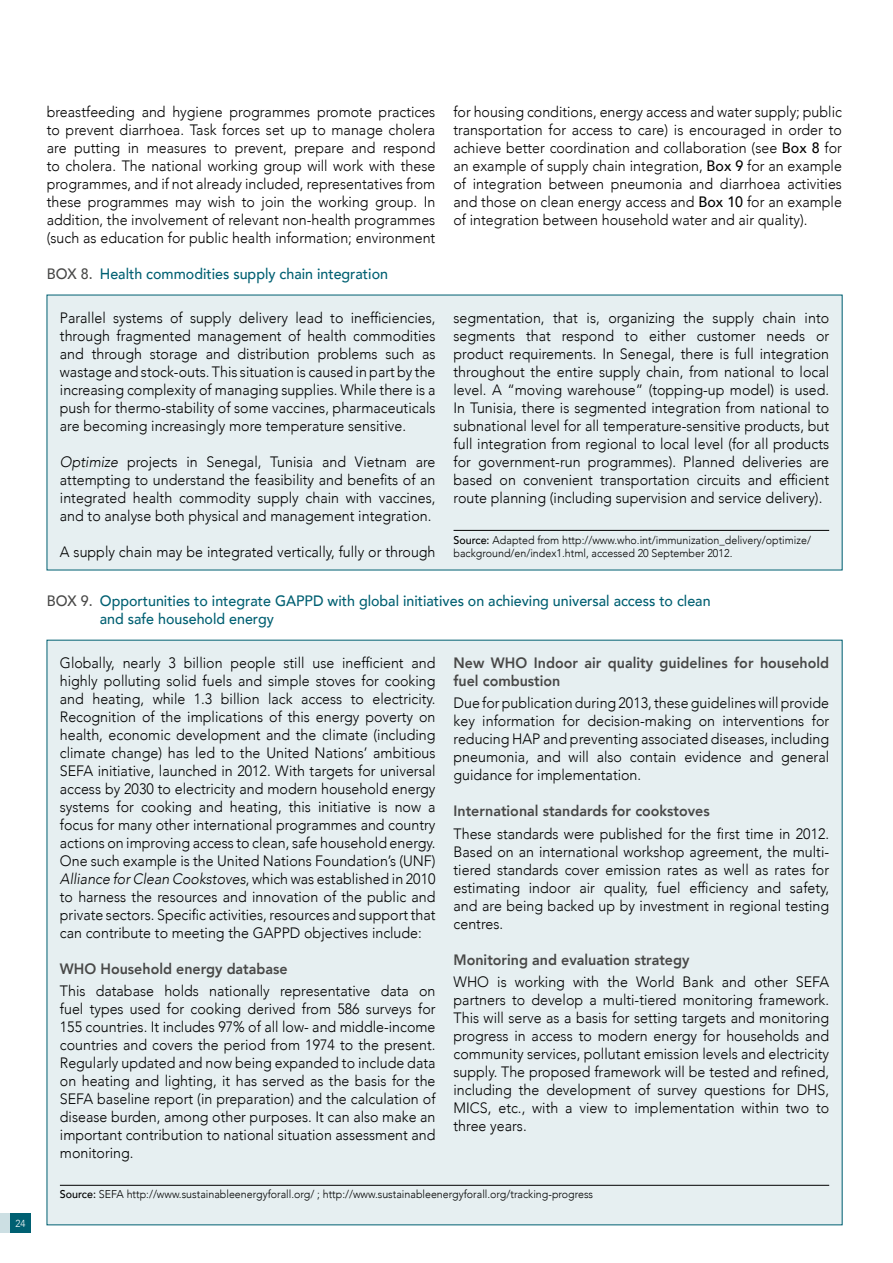
<style>
.page{position:relative;width:893px;height:1263px;background:#fff}
.page>*{position:absolute;margin:0;border:0;box-sizing:border-box;transform-origin:0 0}
.t1{font:300 15px/18px "Avenir";color:#000;text-align:justify;scale:.95 1}
.t2{font:500 15px/18px "Avenir";color:#006072;scale:.95 1}
.t3{font:800 15px/18px "Avenir";color:#484847;scale:.95 1}
.t4{font:300 11.25px/13.5px "Avenir";color:#000;scale:.95 1}
.t5{font:300 10.2px "Avenir";color:#fff;scale:.95 1}
.s1{font-weight:500}
.s2{color:#484847}
.s3{font-style:italic}
</style>
<div class="page">
<div style="left:0;top:1213px;width:10px;height:20px;background:#ccdfe3"></div>
<div style="left:10px;top:1213px;width:21px;height:20px;background:#006072"></div>
<div style="left:47px;top:295px;width:795px;height:275px;background:#e6eff1"></div>
<hr style="left:454px;top:530px;width:375px;height:1px;background:#000">
<div style="left:47px;top:640px;width:795px;height:585px;background:#e6eff1"></div>
<hr style="left:60px;top:1185px;width:769px;height:1px;background:#000">
<p class="t5" style="left:15px;top:1217px;width:12px">24</p>
<p class="t1" style="left:47px;top:103px;width:411px">breastfeeding and hygiene programmes promote practices to prevent diarrhoea. Task forces set up to manage cholera are putting in measures to prevent, prepare and respond to cholera. The national working group will work with these programmes, and if not already included, representatives from these programmes may wish to join the working group. In addition, the involvement of relevant non-health programmes (such as education for public health information; environment</p>
<p class="t1" style="left:453px;top:103px;width:411px">for housing conditions, energy access and water supply; public transportation for access to care) is encouraged in order to achieve better coordination and collaboration (see <span class="s1">Box 8</span> for an example of supply chain integration, <span class="s1">Box 9</span> for an example of integration between pneumonia and diarrhoea activities and those on clean energy access and <span class="s1">Box 10</span> for an example of integration between household water and air quality).</p>
<p class="t2" style="left:47px;top:264px;width:361px"><span class="s2">Box 8.</span> Health commodities supply chain integration</p>
<p class="t1" style="left:60px;top:309px;width:397px">Parallel systems of supply delivery lead to inefficiencies, through fragmented management of health commodities and through storage and distribution problems such as wastage and stock-outs. This situation is caused in part by the increasing complexity of managing supplies. While there is a push for thermo-stability of some vaccines, pharmaceuticals are becoming increasingly more temperature sensitive.</p>
<p class="t1" style="left:60px;top:453px;width:397px"><span class="s3">Optimize</span> projects in Senegal, Tunisia and Vietnam are attempting to understand the feasibility and benefits of an integrated health commodity supply chain with vaccines, and to analyse both physical and management integration.</p>
<p class="t1" style="left:60px;top:543px;width:397px">A supply chain may be integrated vertically, fully or through</p>
<p class="t1" style="left:454px;top:309px;width:397px">segmentation, that is, organizing the supply chain into segments that respond to either customer needs or product requirements. In Senegal, there is full integration throughout the entire supply chain, from national to local level. A “moving warehouse” (topping-up model) is used.<br>In Tunisia, there is segmented integration from national to subnational level for all temperature-sensitive products, but full integration from regional to local level (for all products for government-run programmes). Planned deliveries are based on convenient transportation circuits and efficient route planning (including supervision and service delivery).</p>
<p class="t4" style="left:454px;top:533px;width:378px"><span class="s1">Source:</span> Adapted from http://www.who.int/immunization_delivery/optimize/ background/en/index1.html, accessed 20 September 2012.</p>
<p class="t2" style="left:100px;top:591px;width:644px;text-indent:-53px"><span class="s2">Box 9.</span> Opportunities to integrate GAPPD with global initiatives on achieving universal access to clean and safe household energy</p>
<p class="t1" style="left:60px;top:654px;width:397px">Globally, nearly 3 billion people still use inefficient and highly polluting solid fuels and simple stoves for cooking and heating, while 1.3 billion lack access to electricity.<br>Recognition of the implications of this energy poverty on health, economic development and the climate (including climate change) has led to the United Nations’ ambitious SEFA initiative, launched in 2012. With targets for universal access by 2030 to electricity and modern household energy systems for cooking and heating, this initiative is now a focus for many other international programmes and country actions on improving access to clean, safe household energy.<br>One such example is the United Nations Foundation’s (UNF)<br><span class="s3">Alliance for Clean Cookstoves</span>, which was established in 2010 to harness the resources and innovation of the public and private sectors. Specific activities, resources and support that can contribute to meeting the GAPPD objectives include:</p>
<p class="t3" style="left:60px;top:959px;width:241px">WHO Household energy database</p>
<p class="t1" style="left:60px;top:982px;width:397px">This database holds nationally representative data on fuel types used for cooking derived from 586 surveys for 155 countries. It includes 97% of all low- and middle-income countries and covers the period from 1974 to the present.<br>Regularly updated and now being expanded to include data on heating and lighting, it has served as the basis for the SEFA baseline report (in preparation) and the calculation of disease burden, among other purposes. It can also make an important contribution to national situation assessment and monitoring.</p>
<p class="t3" style="left:454px;top:653px;width:397px">New WHO Indoor air quality guidelines for household fuel combustion</p>
<p class="t1" style="left:454px;top:694px;width:397px">Due for publication during 2013, these guidelines will provide key information for decision-making on interventions for reducing HAP and preventing associated diseases, including pneumonia, and will also contain evidence and general guidance for implementation.</p>
<p class="t3" style="left:454px;top:801px;width:271px">International standards for cookstoves</p>
<p class="t1" style="left:454px;top:824px;width:397px">These standards were published for the first time in 2012.<br>Based on an international workshop agreement, the multi&shy;tiered standards cover emission rates as well as rates for estimating indoor air quality, fuel efficiency and safety, and are being backed up by investment in regional testing centres.</p>
<p class="t3" style="left:454px;top:949px;width:250px">Monitoring and evaluation strategy</p>
<p class="t1" style="left:454px;top:973px;width:397px">WHO is working with the World Bank and other SEFA partners to develop a multi-tiered monitoring framework.<br>This will serve as a basis for setting targets and monitoring progress in access to modern energy for households and community services, pollutant emission levels and electricity supply. The proposed framework will be tested and refined, including the development of survey questions for DHS, MICS, etc., with a view to implementation within two to three years.</p>
<p class="t4" style="left:60px;top:1188px;width:563px"><span class="s1">Source:</span> SEFA http://www.sustainableenergyforall.org/ ; http://www.sustainableenergyforall.org/tracking-progress</p>
</div>
